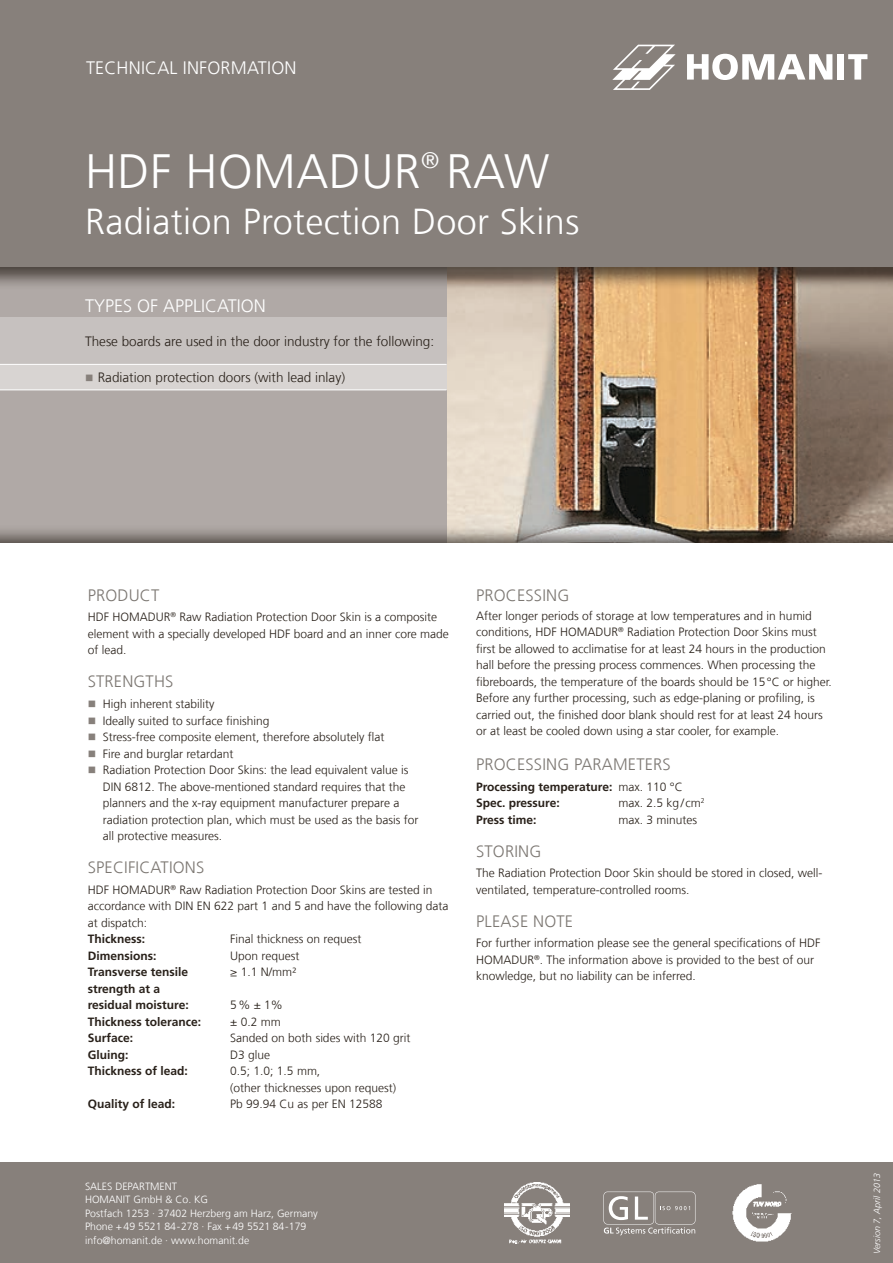
<style>
.page{position:relative;width:893px;height:1263px;background:#fff}
.page>*{position:absolute;margin:0;border:0;box-sizing:border-box;transform-origin:0 0}
.t1{font:300 48px "Frutiger LT Com";letter-spacing:.01em;color:#fff}
.t2{font:300 36px "Frutiger LT Com";letter-spacing:.01em;color:#fff}
.t3{font:300 18px "Frutiger LT Com";letter-spacing:.01em;color:#fff}
.t4{font:300 16.5px "Frutiger LT Com";letter-spacing:.01em;color:#7c7772}
.t5{font:300 13.5px "Frutiger LT Com";color:#282019}
.t6{font:300 12px/16.5px "Frutiger LT Com";color:#282019}
.t7{font:700 12px/16.5px "Frutiger LT Com";color:#282019}
.t8{font:300 10.5px/13.5px "Frutiger LT Com";color:#fff}
.t9{font:italic 300 9px "Frutiger LT Com";color:#fff}
.s1{color:#87807b}
.s2{font-weight:700}
.s3{font-weight:300}
</style>
<div class="page">
<img style="left:446px;top:290px;width:447px;height:234px">
<div style="left:0;top:267px;width:446px;height:277px;background:#b0a9a6"></div>
<div style="left:0;top:318px;width:446px;height:46px;background:#c6c1bf"></div>
<div style="left:0;top:364px;width:446px;height:26px;background:#d8d4d2"></div>
<hr style="left:0;top:389px;width:446px;height:1px;background:#fff">
<hr style="left:0;top:364px;width:446px;height:1px;background:#fff">
<div style="left:0;top:524px;width:893px;height:679px;background:#282019;opacity:.75"></div>
<div style="left:0;top:543px;width:893px;height:651px;background:#fff"></div>
<div style="left:0;top:1162px;width:893px;height:101px;background:#87807b"></div>
<div style="left:0;top:0;width:893px;height:290px;background:#282019;opacity:.75"></div>
<div style="left:0;top:0;width:893px;height:267px;background:#87807b"></div>
<svg style="left:687px;top:54px;width:145px;height:26px"></svg>
<div style="left:837px;top:54px;width:7px;height:26px;background:#fff"></div>
<svg style="left:848px;top:54px;width:19px;height:26px"></svg>
<svg style="left:612px;top:45px;width:64px;height:45px"></svg>
<img style="left:504px;top:1183px;width:65px;height:60px">
<svg style="left:603px;top:1191px;width:92px;height:44px"></svg>
<img style="left:732px;top:1184px;width:60px;height:58px">
<h3 class="t3" style="left:86px;top:58px;width:212px">Tec hnical information</h3>
<p class="t1" style="left:85px;top:144px;width:466px">H DF Homadu r<sup>®</sup> Raw</p>
<p class="t2" style="left:85px;top:200px;width:496px">Radiation Protection Door Skins</p>
<p class="t3" style="left:85px;top:295px;width:182px">Types of application</p>
<p class="t5" style="left:85px;top:333px;width:351px">These boards are used in the door industry for the following:</p>
<p class="t5" style="left:85px;top:370px;width:262px"><span class="s1">■</span> Radiation protection doors (with lead inlay)</p>
<p class="t4" style="left:88px;top:585px;width:41px">Product</p>
<p class="t6" style="left:88px;top:609px;width:35px">HDF HOMA</p>
<p class="t6" style="left:88px;top:609px;width:362px;text-indent:60px">DUR<sup>®</sup> Raw Radiation Protection Door Skin is a composite element with a specially developed HDF board and an inner core made of lead.</p>
<p class="t4" style="left:88px;top:672px;width:85px">Strengths</p>
<p class="t6" style="left:88px;top:696px;width:128px"><span class="s1">■</span> High inherent stability</p>
<p class="t6" style="left:88px;top:712px;width:183px"><span class="s1">■</span> Ideally suited to surface finishing</p>
<p class="t6" style="left:88px;top:729px;width:298px"><span class="s1">■</span> Stress-free composite element, therefore absolutely flat</p>
<p class="t6" style="left:88px;top:745px;width:147px"><span class="s1">■</span> Fire and burglar retardant</p>
<p class="t6" style="left:103px;top:762px;width:317px;text-indent:-15px"><span class="s1">■</span> Radiation Protection Door Skins: the lead equivalent value is DIN 6812. The above-mentioned standard requires that the planners and the x-ray equipment manufacturer prepare a radiation protection plan, which must be used as the basis for all protective measures.</p>
<p class="t4" style="left:88px;top:858px;width:116px">Spec ifications</p>
<p class="t6" style="left:88px;top:881px;width:35px">HDF HOMA</p>
<p class="t6" style="left:88px;top:881px;width:362px;text-indent:60px">DUR<sup>®</sup> Raw Radiation Protection Door Skins are tested in accordance with DIN EN 622 part 1 and 5 and have the following data at dispatch:<br><span class="s2">Thickness:</span></p>
<p class="t6" style="left:230px;top:931px;width:133px">Final thickness on request</p>
<p class="t7" style="left:88px;top:947px;width:70px">Dimensions:</p>
<p class="t6" style="left:230px;top:947px;width:71px">Upon request</p>
<p class="t7" style="left:88px;top:964px;width:102px">Transverse tensile</p>
<p class="t6" style="left:230px;top:964px;width:68px">≥ 1.1 N/mm²</p>
<p class="t7" style="left:88px;top:980px;width:102px">strength at a residual moisture:</p>
<p class="t6" style="left:230px;top:997px;width:54px">5% ± 1%</p>
<p class="t7" style="left:88px;top:1013px;width:115px">Thickness tolerance:</p>
<p class="t6" style="left:230px;top:1013px;width:52px">± 0.2 mm</p>
<p class="t7" style="left:88px;top:1030px;width:47px">Surface:</p>
<p class="t6" style="left:230px;top:1030px;width:182px">Sanded on both sides with 120 grit</p>
<p class="t7" style="left:88px;top:1046px;width:42px">Gluing:</p>
<p class="t6" style="left:230px;top:1046px;width:42px">D3 glue</p>
<p class="t7" style="left:88px;top:1063px;width:102px">Thickness of lead:</p>
<p class="t6" style="left:230px;top:1063px;width:167px">0.5; 1.0; 1.5 mm,<br>(other thicknesses upon request)</p>
<p class="t7" style="left:88px;top:1096px;width:89px">Quality of lead:</p>
<p class="t6" style="left:230px;top:1096px;width:154px">Pb 99.94 Cu as per EN 12588</p>
<p class="t4" style="left:476px;top:585px;width:92px">Proc essing</p>
<p class="t6" style="left:476px;top:607px;width:357px">After longer periods of storage at low temperatures and in humid conditions, HDF HOMADUR<sup>®</sup> Radiation Protection Door Skins must first be allowed to acclimatise for at least 24 hours in the production hall before the pressing process commences. When processing the fibreboards, the temperature of the boards should be 15°C or higher.<br>Before any further processing, such as edge-planing or profiling, is carried out, the finished door blank should rest for at least 24 hours or at least be cooled down using a star cooler, for example.</p>
<p class="t4" style="left:476px;top:754px;width:194px">Proc essing parameters</p>
<p class="t7" style="left:476px;top:778px;width:208px">Processing temperature: <span class="s3">max. 110 °C<br></span>Spec. pressure:</p>
<p class="t6" style="left:619px;top:795px;width:88px">max. 2.5 kg/ cm<sup>2</sup></p>
<p class="t7" style="left:476px;top:811px;width:62px">Press time:</p>
<p class="t6" style="left:619px;top:811px;width:80px">max. 3 minutes</p>
<p class="t4" style="left:476px;top:841px;width:64px">Storing</p>
<p class="t6" style="left:476px;top:865px;width:348px">The Radiation Protection Door Skin should be stored in closed, well&shy;ventilated, temperature-controlled rooms.</p>
<p class="t4" style="left:476px;top:911px;width:98px">Please note</p>
<p class="t6" style="left:476px;top:935px;width:346px">For further information please see the general specifications of HDF<br>HOMA</p>
<p class="t6" style="left:476px;top:951px;width:340px;text-indent:35px">DUR<sup>®</sup>. The information above is provided to the best of our knowledge, but no liability can be inferred.</p>
<p class="t8" style="left:85px;top:1179px;width:94px">Sales Department<br>HOMAN</p>
<p class="t8" style="left:85px;top:1193px;width:234px;text-indent:38px">IT GmbH &amp; Co. KG<br>Postfach 1253 · 37402 Herzberg am Harz, Germany Phone +49 5521 84-278 · Fax +49 5521 84-179 info@homanit.de · www.homanit.de</p>
<p class="t9" style="left:872px;top:1254px;width:83px;rotate:-90deg">Version 7, April 2013</p>
</div>
